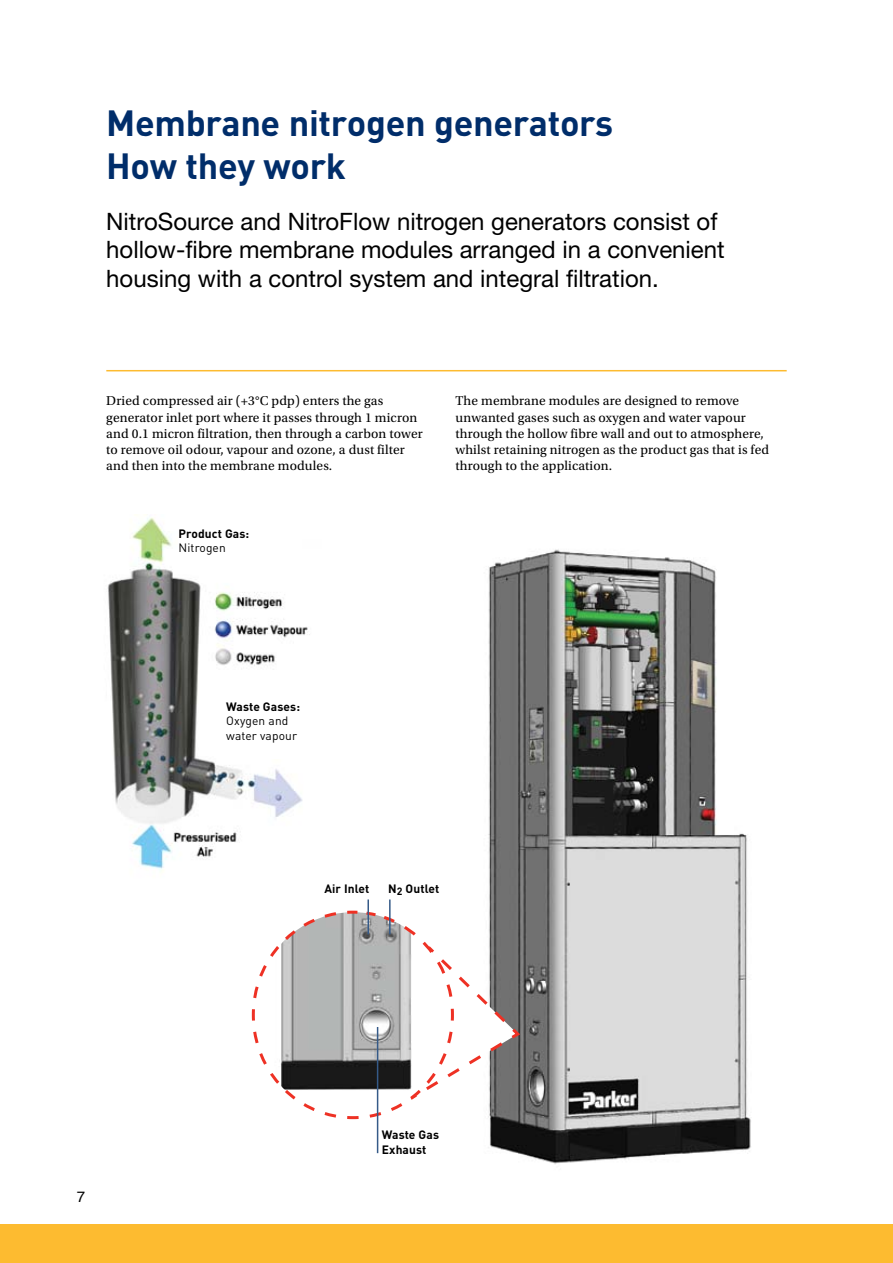
<style>
.page{position:relative;width:893px;height:1263px;background:#fff}
.page>*{position:absolute;margin:0;border:0;box-sizing:border-box;transform-origin:0 0}
.t1{font:700 36px/43.2px "DIN";letter-spacing:-.01em;color:#002d6a}
.t2{font:24px/28.8px "Helvetica Neue LT Std";color:#000}
.t3{font:15px "Helvetica";color:#000}
.t4{font:13.5px/16.2px "Utopia Std";letter-spacing:.01em;color:#000}
.t5{font:700 12px/14.4px "DIN";letter-spacing:.01em;color:#000}
.t6{font:12px/14.4px "DIN";letter-spacing:.01em;color:#000}
</style>
<div class="page">
<img style="left:488px;top:549px;width:263px;height:615px">
<img style="left:107px;top:517px;width:203px;height:354px">
<hr style="left:106px;top:370px;width:681px;height:1px;background:#fdbb30">
<svg style="left:251px;top:909px;width:272px;height:212px"></svg>
<hr style="left:367px;top:899px;width:2px;height:35px;background:#355a88">
<hr style="left:389px;top:899px;width:2px;height:35px;background:#355a88">
<hr style="left:377px;top:1027px;width:1px;height:126px;background:#355a88">
<div style="left:179px;top:528px;width:118px;height:45px;background:#fff"></div>
<div style="left:226px;top:701px;width:118px;height:58px;background:#fff"></div>
<div style="left:0;top:1225px;width:893px;height:38px;background:#fdbb30"></div>
<h1 class="t1" style="left:106px;top:100px;width:508px">Membrane nitrogen generators<br>How they work</h1>
<h2 class="t2" style="left:106px;top:206px;width:620px">NitroSource and NitroFlow nitrogen generators consist of hollow-fibre membrane modules arranged in a convenient housing with a control system and integral filtration.</h2>
<p class="t4" style="left:106px;top:393px;width:318px">Dried compressed air (+3°C pdp) enters the gas generator inlet port where it passes through 1 micron and 0.1 micron filtration, then through a carbon tower to remove oil odour, vapour and ozone, a dust filter and then into the membrane modules.</p>
<p class="t4" style="left:455px;top:393px;width:315px">The membrane modules are designed to remove unwanted gases such as oxygen and water vapour through the hollow fibre wall and out to atmosphere, whilst retaining nitrogen as the product gas that is fed through to the application.</p>
<p class="t5" style="left:179px;top:526px;width:72px">Product Gas:</p>
<p class="t6" style="left:179px;top:540px;width:49px">Nitrogen</p>
<p class="t5" style="left:226px;top:699px;width:75px">Waste Gases:</p>
<p class="t6" style="left:226px;top:713px;width:72px">Oxygen and water vapour</p>
<p class="t5" style="left:324px;top:881px;width:47px">Air Inlet</p>
<p class="t5" style="left:388px;top:881px;width:53px">N<sub>2</sub> Outlet</p>
<p class="t3" style="left:77px;top:1185px;width:10px">7</p>
<p class="t5" style="left:382px;top:1127px;width:59px">Waste Gas<br>Exhaust</p>
</div>
